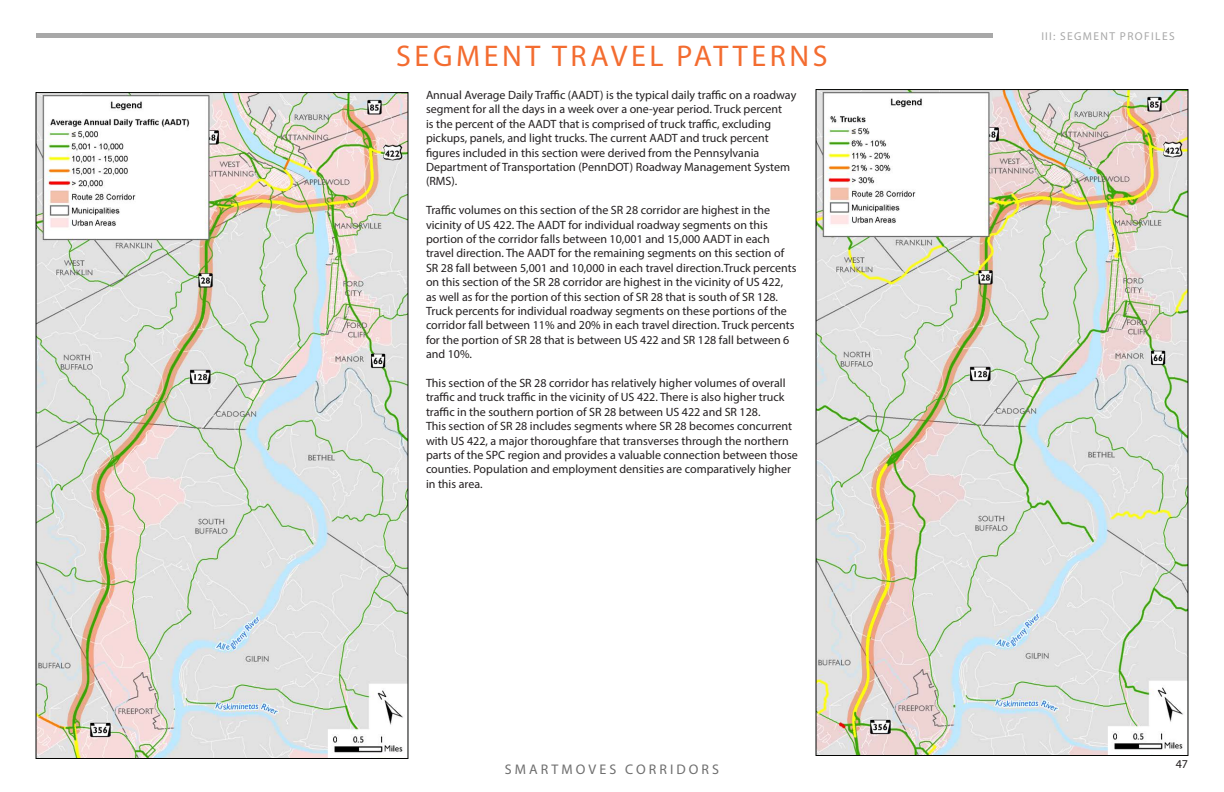
<style>
.page{position:relative;width:1224px;height:792px;background:#fff}
.page>*{position:absolute;margin:0;border:0;box-sizing:border-box;transform-origin:0 0}
.Centered_Subhead{font:30px "Myriad Pro";letter-spacing:.12em;color:#f36c30}
.t1{font:14px "Myriad Pro";letter-spacing:.22em;color:#6e6e6e}
.t2{font:12px/14.4px "Myriad Pro";color:#231f20}
.t3{font:11.4px "Myriad Pro";letter-spacing:.12em;color:#a8a8a8}
</style>
<div class="page">
<hr style="left:36px;top:34px;width:956px;height:4px;background:#a8a8a8">
<img style="left:818px;top:91px;width:368px;height:663px">
<img style="left:38px;top:94px;width:368px;height:663px">
<p class="Centered_Subhead" style="left:396px;top:38px;width:433px">SEGMENT TRAVEL PATTERNS</p>
<p class="t2" style="left:426px;top:88px;width:372px">Annual Average Daily Traffic (AADT) is the typical daily traffic on a roadway segment for all the days in a week over a one-year period. Truck percent<br>is the percent of the AADT that is comprised of truck traffic, excluding pickups, panels, and light trucks. The current AADT and truck percent figures included in this section were derived from the Pennsylvania Department of Transportation (PennDOT) Roadway Management System (RMS).</p>
<p class="t2" style="left:426px;top:203px;width:372px">Traffic volumes on this section of the SR 28 corridor are highest in the vicinity of US 422. The AADT for individual roadway segments on this portion of the corridor falls between 10,001 and 15,000 AADT in each travel direction. The AADT for the remaining segments on this section of SR 28 fall between 5,001 and 10,000 in each travel direction.Truck percents on this section of the SR 28 corridor are highest in the vicinity of US 422, as well as for the portion of this section of SR 28 that is south of SR 128.<br>Truck percents for individual roadway segments on these portions of the corridor fall between 11% and 20% in each travel direction. Truck percents for the portion of SR 28 that is between US 422 and SR 128 fall between 6 and 10%.</p>
<p class="t2" style="left:426px;top:376px;width:361px;text-align:justify">This section of the SR 28 corridor has relatively higher volumes of overall traffic and truck traffic in the vicinity of US 422. There is also higher truck traffic in the southern portion of SR 28 between US 422 and SR 128.</p>
<p class="t2" style="left:426px;top:419px;width:373px">This section of SR 28 includes segments where SR 28 becomes concurrent with US 422, a major thoroughfare that transverses through the northern parts of the SPC region and provides a valuable connection between those counties. Population and employment densities are comparatively higher in this area.</p>
<p class="t1" style="left:505px;top:761px;width:216px">SMARTMOVES CORRIDORS</p>
<p class="t3" style="left:1041px;top:29px;width:135px">III: SEGMENT PROFILES</p>
<p class="t2" style="left:1176px;top:757px;width:14px">47</p>
</div>
